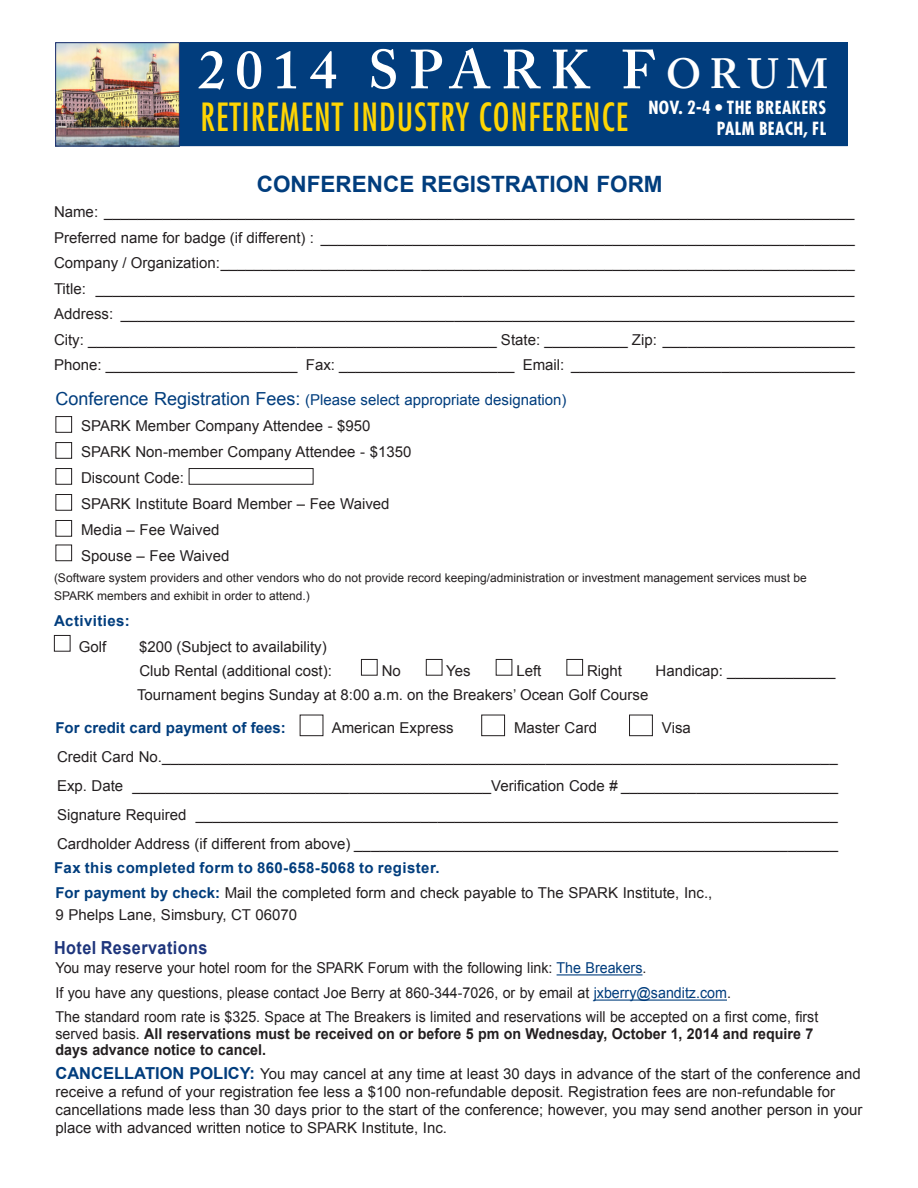
<style>
.page{position:relative;width:918px;height:1188px;background:#fff}
.page>*{position:absolute;margin:0;border:0;box-sizing:border-box;transform-origin:0 0}
.t1{font:600 54.45px "Adobe Caslon Pro";letter-spacing:.18em;color:#fff}
.t2{font:condensed 37.8px "Futura";letter-spacing:.03em;color:#fed503;scale:.93 1}
.HEAD_CENTER_RED{font:700 22.5px "Arial";color:#013d7d}
.HEAD_16PT{font:700 18px "Arial";letter-spacing:.03em;color:#1e357c;scale:.9 1}
.KO_HEAD{font:700 condensed 17.7px "Futura";letter-spacing:.025em;color:#fff}
.RULE{font:15px "Arial";color:#231f20}
.HEAD_14_PT{font:15px/18px "Arial";color:#231f20}
.FORM{font:15px "Arial";color:#231f20}
.BODY08{font:15px/16.5px "Arial";color:#231f20;scale:.95 1}
.BODY{font:15px/22.5px "Arial";color:#231f20}
.HEAD_14_PT-2{font:15px "Arial";color:#013d7d}
.HEAD_16PT-2{font:700 15px "Arial";letter-spacing:.03em;color:#013d7d}
.BODY-2{font:700 15px "Arial";color:#013d7d}
.SUB_2011{font:700 15px "Arial";letter-spacing:.03em;color:#013d7d}
.t3{font:12px/18px "Arial";color:#231f20}
.s1{font-size:42px}
.s2{font-size:18px}
.s3{font-weight:700;color:#013d7d}
.s4{color:#013d7d}
.s5{font-weight:700}
.s6{font-weight:700;font-size:16.5px;color:#013d7d}
</style>
<div class="page">
<div style="left:56px;top:416px;width:16px;height:17px;border:1px solid #231f20"></div>
<div style="left:56px;top:442px;width:16px;height:17px;border:1px solid #231f20"></div>
<div style="left:56px;top:468px;width:16px;height:17px;border:1px solid #231f20"></div>
<div style="left:189px;top:468px;width:125px;height:17px;border:1px solid #231f20"></div>
<div style="left:56px;top:494px;width:16px;height:17px;border:1px solid #231f20"></div>
<div style="left:56px;top:520px;width:16px;height:17px;border:1px solid #231f20"></div>
<div style="left:56px;top:545px;width:16px;height:16px;border:1px solid #231f20"></div>
<div style="left:54px;top:635px;width:16px;height:17px;border:1px solid #231f20"></div>
<div style="left:361px;top:659px;width:17px;height:17px;border:1px solid #231f20"></div>
<div style="left:426px;top:659px;width:16px;height:17px;border:1px solid #231f20"></div>
<div style="left:496px;top:659px;width:16px;height:17px;border:1px solid #231f20"></div>
<div style="left:566px;top:659px;width:17px;height:17px;border:1px solid #231f20"></div>
<div style="left:300px;top:715px;width:23px;height:21px;border:1px solid #231f20"></div>
<div style="left:481px;top:715px;width:24px;height:21px;border:1px solid #231f20"></div>
<div style="left:629px;top:715px;width:24px;height:21px;border:1px solid #231f20"></div>
<hr style="left:557px;top:974px;width:86px;height:1px;background:#013d7d">
<hr style="left:594px;top:1000px;width:133px;height:1px;background:#013d7d">
<div style="left:55px;top:42px;width:793px;height:104px;background:#013d7d"></div>
<img style="left:57px;top:44px;width:121px;height:100px">
<div style="left:55px;top:42px;width:125px;height:104px;border:1px solid #152869"></div>
<p class="t1" style="left:198px;top:38px;width:632px">2014 SPARK F<span class="s1">ORUM</span></p>
<p class="t2" style="left:200px;top:94px;width:461px">RETIREMENT INDUSTRY CONFERENCE</p>
<p class="KO_HEAD" style="left:648px;top:96px;width:179px">NOV. 2-4 • THE BREAKERS</p>
<p class="KO_HEAD" style="left:717px;top:117px;width:111px">PALM BEACH, FL</p>
<p class="HEAD_CENTER_RED" style="left:257px;top:171px;width:407px">CONFERENCE REGISTRATION FORM</p>
<p class="RULE" style="left:54px;top:204px;width:798px">Name:___________________________________________________________________________________________</p>
<p class="RULE" style="left:54px;top:229px;width:798px">Preferrednameforbadge(ifdifferent):_________________________________________________________________</p>
<p class="RULE" style="left:54px;top:255px;width:798px">Company/Organization:_____________________________________________________________________________</p>
<p class="RULE" style="left:54px;top:280px;width:798px">Title:____________________________________________________________________________________________</p>
<p class="RULE" style="left:54px;top:306px;width:798px">Address:_________________________________________________________________________________________</p>
<p class="RULE" style="left:54px;top:331px;width:798px">City:_________________________________________________ State:__________ Zip:________________________</p>
<p class="RULE" style="left:54px;top:357px;width:798px">Phone:_______________________ Fax:_____________________ Email:___________________________________</p>
<p class="HEAD_14_PT-2" style="left:56px;top:392px;width:513px"><span class="s2">Conference Registration Fees:</span> (Please select appropriate designation)</p>
<p class="HEAD_14_PT" style="left:81px;top:417px;width:291px">SPARK Member Company Attendee - $950</p>
<p class="HEAD_14_PT" style="left:81px;top:443px;width:332px">SPARK Non-member Company Attendee - $1350</p>
<p class="HEAD_14_PT" style="left:81px;top:469px;width:104px">Discount Code:</p>
<p class="HEAD_14_PT" style="left:81px;top:495px;width:310px">SPARK Institute Board Member – Fee Waived</p>
<p class="HEAD_14_PT" style="left:81px;top:521px;width:140px">Media – Fee Waived</p>
<p class="HEAD_14_PT" style="left:81px;top:547px;width:150px">Spouse – Fee Waived</p>
<p class="t3" style="left:54px;top:569px;width:754px">(Software system providers and other vendors who do not provide record keeping/administration or investment management services must be<br>SPARK members and exhibit in order to attend.)</p>
<p class="SUB_2011" style="left:54px;top:612px;width:77px">Activities:</p>
<p class="RULE" style="left:79px;top:638px;width:29px">Golf</p>
<p class="RULE" style="left:139px;top:638px;width:189px">$200 (Subject to availability)</p>
<p class="RULE" style="left:139px;top:662px;width:194px">Club Rental (additional cost):</p>
<p class="RULE" style="left:382px;top:662px;width:21px">No</p>
<p class="RULE" style="left:446px;top:662px;width:26px">Yes</p>
<p class="RULE" style="left:516px;top:662px;width:27px">Left</p>
<p class="RULE" style="left:587px;top:662px;width:37px">Right</p>
<p class="RULE" style="left:656px;top:662px;width:177px">Handicap:_____________</p>
<p class="HEAD_14_PT" style="left:137px;top:685px;width:513px">Tournament begins Sunday at 8:00 a.m. on the Breakers’ Ocean Golf Course</p>
<p class="BODY-2" style="left:56px;top:719px;width:232px">For credit card payment of fees:</p>
<p class="BODY" style="left:332px;top:717px;width:124px">American Express</p>
<p class="BODY" style="left:514px;top:717px;width:84px">Master Card</p>
<p class="BODY" style="left:662px;top:717px;width:30px">Visa</p>
<p class="FORM" style="left:57px;top:748px;width:778px">CreditCardNo._________________________________________________________________________________</p>
<p class="FORM" style="left:57px;top:777px;width:778px">Exp.Date ____________________________________________VerificationCode#___________________________</p>
<p class="FORM" style="left:57px;top:806px;width:778px">SignatureRequired______________________________________________________________________________</p>
<p class="FORM" style="left:57px;top:835px;width:778px">CardholderAddress(ifdifferentfromabove)___________________________________________________________</p>
<p class="HEAD_16PT-2" style="left:54px;top:860px;width:387px">Fax this completed form to 860-658-5068 to register.</p>
<p class="BODY" style="left:56px;top:881px;width:658px"><span class="s3">For payment by check:</span> Mail the completed form and check payable to The SPARK Institute, Inc.,<br>9 Phelps Lane, Simsbury, CT 06070</p>
<p class="HEAD_16PT" style="left:54px;top:937px;width:172px">Hotel Reservations</p>
<p class="BODY08" style="left:56px;top:960px;width:624px">You may reserve your hotel room for the SPARK Forum with the following link: <span class="s4">The Breakers</span>.</p>
<p class="BODY08" style="left:56px;top:985px;width:713px">If you have any questions, please contact Joe Berry at 860-344-7026, or by email at <span class="s4">jxberry@sanditz.com</span>.</p>
<p class="BODY08" style="left:56px;top:1009px;width:805px">The standard room rate is $325. Space at The Breakers is limited and reservations will be accepted on a first come, first served basis. <span class="s5">All reservations must be received on or before 5 pm on Wednesday, October 1, 2014 and require 7 days advance notice to cancel.</span></p>
<p class="HEAD_14_PT" style="left:56px;top:1065px;width:809px"><span class="s6">CANCELLATION POLICY:</span> You may cancel at any time at least 30 days in advance of the start of the conference and receive a refund of your registration fee less a $100 non-refundable deposit. Registration fees are non-refundable for cancellations made less than 30 days prior to the start of the conference; however, you may send another person in your place with advanced written notice to SPARK Institute, Inc.</p>
</div>
